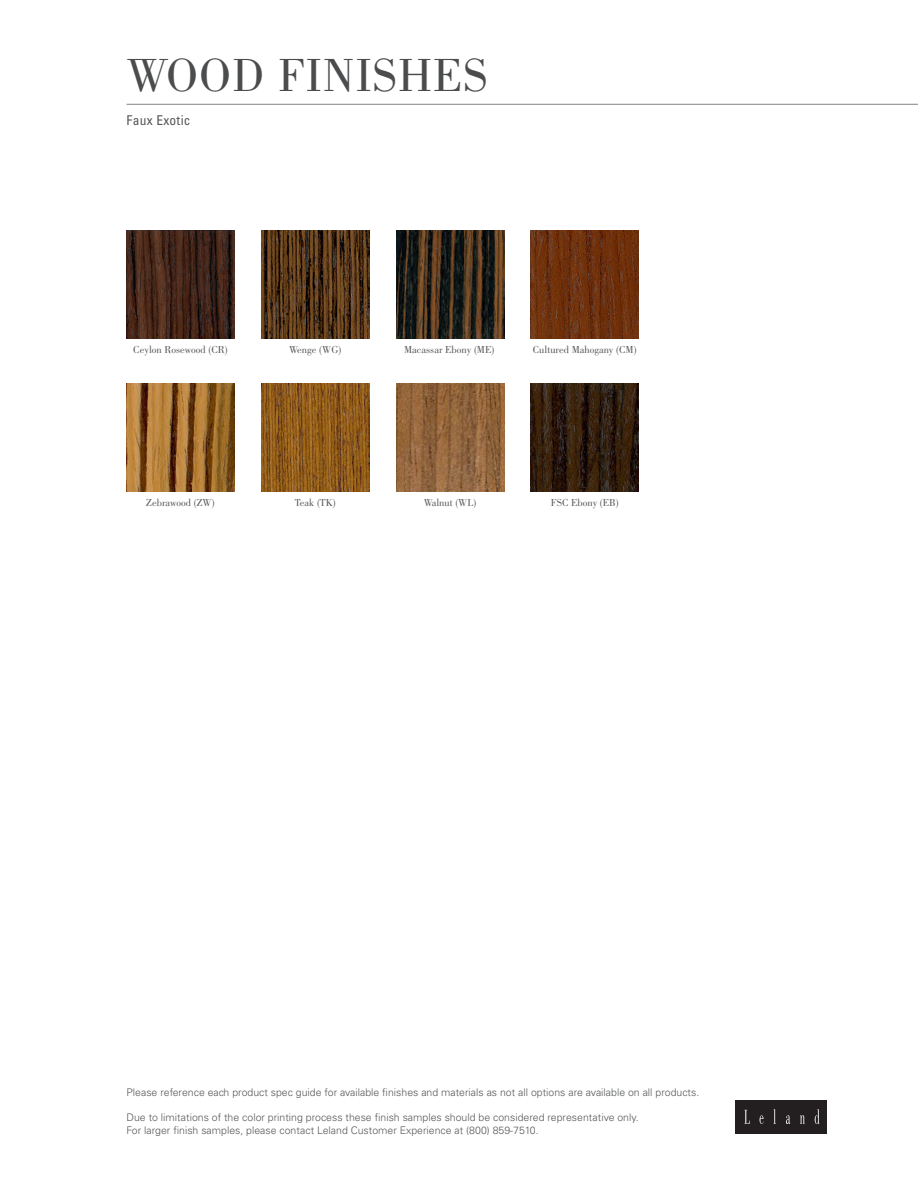
<style>
.page{position:relative;width:918px;height:1188px;background:#fff}
.page>*{position:absolute;margin:0;border:0;box-sizing:border-box;transform-origin:0 0}
.t1{font:48px "Bodoni";letter-spacing:.02em;color:#4b4c4d}
.t2{font:condensed 13.5px "Univers LT";letter-spacing:.02em;color:#57585a}
.t3{font:300 10.5px/12.6px "Univers LT Std";color:#57585a}
.Label{font:10.5px "Bodoni";color:#57585a}
</style>
<div class="page">
<img style="left:127px;top:231px;width:108px;height:108px">
<img style="left:261px;top:231px;width:108px;height:108px">
<img style="left:396px;top:231px;width:108px;height:108px">
<img style="left:531px;top:231px;width:108px;height:108px">
<img style="left:531px;top:383px;width:108px;height:108px">
<img style="left:261px;top:383px;width:108px;height:108px">
<img style="left:396px;top:383px;width:108px;height:108px">
<img style="left:127px;top:383px;width:108px;height:108px">
<hr style="left:127px;top:104px;width:791px;height:1px;background:#808285">
<div style="left:736px;top:1100px;width:91px;height:34px;background:#231f20"></div>
<svg style="left:744px;top:1110px;width:6px;height:14px"></svg>
<svg style="left:760px;top:1115px;width:4px;height:9px"></svg>
<svg style="left:773px;top:1109px;width:3px;height:15px"></svg>
<svg style="left:786px;top:1115px;width:4px;height:9px"></svg>
<svg style="left:800px;top:1115px;width:5px;height:9px"></svg>
<svg style="left:815px;top:1109px;width:4px;height:15px"></svg>
<p class="t1" style="left:127px;top:49px;width:363px">WOOD FINISHES</p>
<p class="t2" style="left:127px;top:112px;width:66px">Faux Exotic</p>
<p class="Label" style="left:133px;top:343px;width:96px">Ceylon Rosewood (CR)</p>
<p class="Label" style="left:289px;top:343px;width:54px">Wenge (WG)</p>
<p class="Label" style="left:404px;top:343px;width:92px">Macassar Ebony (ME)</p>
<p class="Label" style="left:533px;top:343px;width:105px">Cultured Mahogany (CM)</p>
<p class="Label" style="left:146px;top:496px;width:70px">Zebrawood (ZW)</p>
<p class="Label" style="left:295px;top:496px;width:42px">Teak (TK)</p>
<p class="Label" style="left:424px;top:496px;width:54px">Walnut (WL)</p>
<p class="Label" style="left:551px;top:496px;width:69px">FSC Ebony (EB)</p>
<p class="t3" style="left:127px;top:1086px;width:574px">Please reference each product spec guide for available finishes and materials as not all options are available on all products.</p>
<p class="t3" style="left:127px;top:1111px;width:514px">Due to limitations of the color printing process these finish samples should be considered representative only.<br>For larger finish samples, please contact Leland Customer Experience at (800) 859-7510.</p>
</div>
